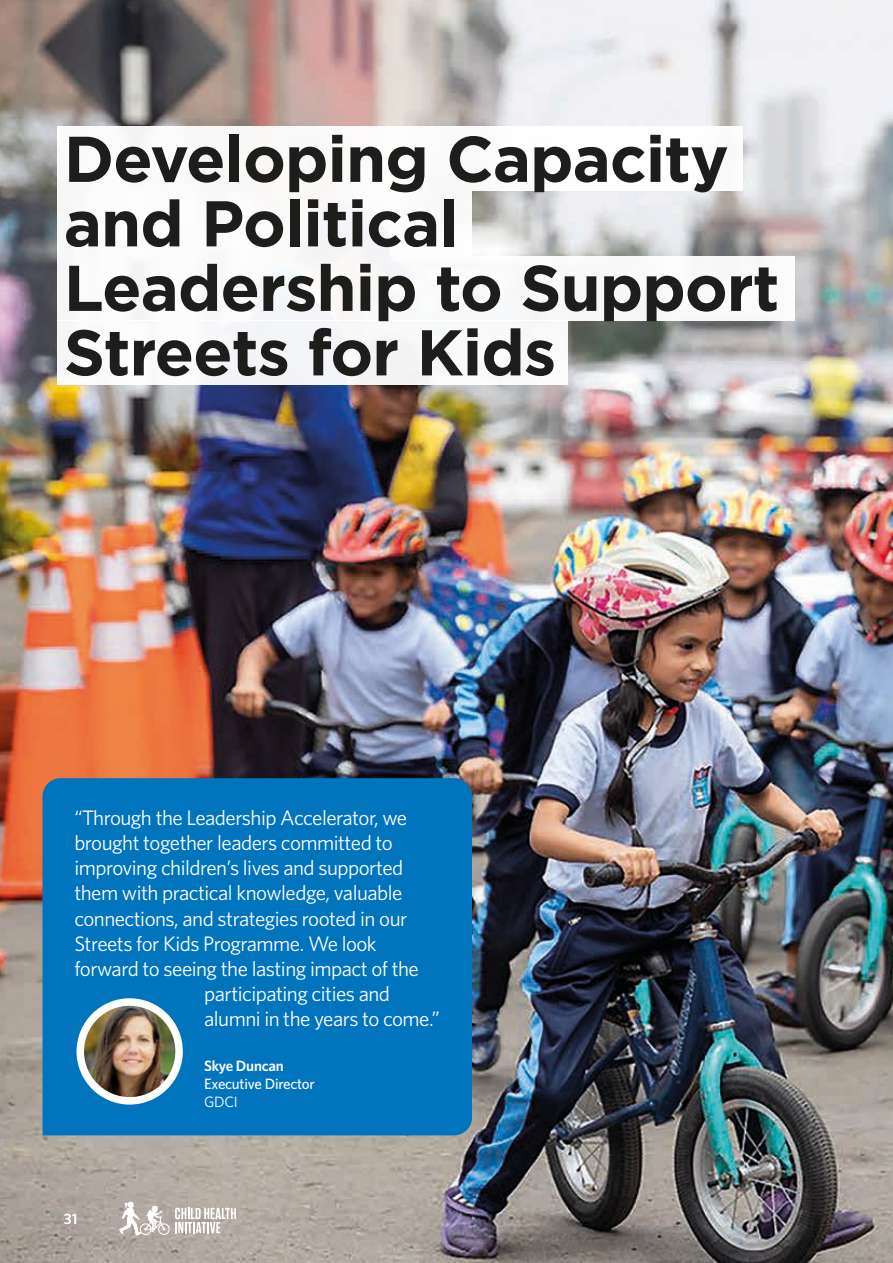
<style>
.page{position:relative;width:893px;height:1263px;background:#fff}
.page>*{position:absolute;margin:0;border:0;box-sizing:border-box;transform-origin:0 0}
.t1{font:700 64.5px/64.5px "Gotham HTF";letter-spacing:-.015em;color:#1d1d1b}
.t2{font:21px "Whitney";letter-spacing:-.025em;color:#fff}
.t3{font:500 15px "Whitney";letter-spacing:-.015em;color:#fff}
.t4{font:600 15px "Whitney";letter-spacing:-.015em;color:#fff}
.t5{font:15px "Whitney";color:#fff}
</style>
<div class="page">
<img style="left:0;top:0;width:893px;height:1263px">
<svg style="left:120px;top:1202px;width:116px;height:33px"></svg>
<div style="left:57px;top:126px;width:685px;height:65px;background:#fff"></div>
<div style="left:57px;top:256px;width:738px;height:65px;background:#fff"></div>
<div style="left:57px;top:191px;width:415px;height:65px;background:#fff"></div>
<div style="left:57px;top:320px;width:511px;height:65px;background:#f8f9f9"></div>
<div style="left:43px;top:778px;width:429px;height:357px;background:#0075be"></div>
<img style="left:80px;top:1002px;width:99px;height:99px;border-radius:49px">
<div style="left:77px;top:998px;width:106px;height:106px;border:8px solid #fff;border-radius:50%"></div>
<h1 class="t1" style="left:64px;top:125px;width:717px">Developing Capacity and Political<br>Leadership to Support<br>Streets for Kids</h1>
<p class="t2" style="left:74px;top:803px;width:334px">“Through the Leadership Accelerator, we</p>
<p class="t2" style="left:74px;top:829px;width:320px">brought together leaders committed to</p>
<p class="t2" style="left:74px;top:854px;width:331px">improving children’s lives and supported</p>
<p class="t2" style="left:74px;top:879px;width:330px">them with practical knowledge, valuable</p>
<p class="t2" style="left:74px;top:904px;width:334px">connections, and strategies rooted in our</p>
<p class="t2" style="left:74px;top:929px;width:304px">Streets for Kids Programme. We look</p>
<p class="t2" style="left:74px;top:955px;width:346px">forward to seeing the lasting impact of the</p>
<p class="t2" style="left:204px;top:980px;width:187px">participating cities and</p>
<p class="t2" style="left:204px;top:1005px;width:238px">alumni in the years to come.”</p>
<p class="t4" style="left:204px;top:1056px;width:81px">Skye Duncan</p>
<p class="t3" style="left:204px;top:1074px;width:112px">Executive Director</p>
<p class="t5" style="left:204px;top:1092px;width:35px">GDCI</p>
<p class="t4" style="left:64px;top:1209px;width:15px">31</p>
</div>
